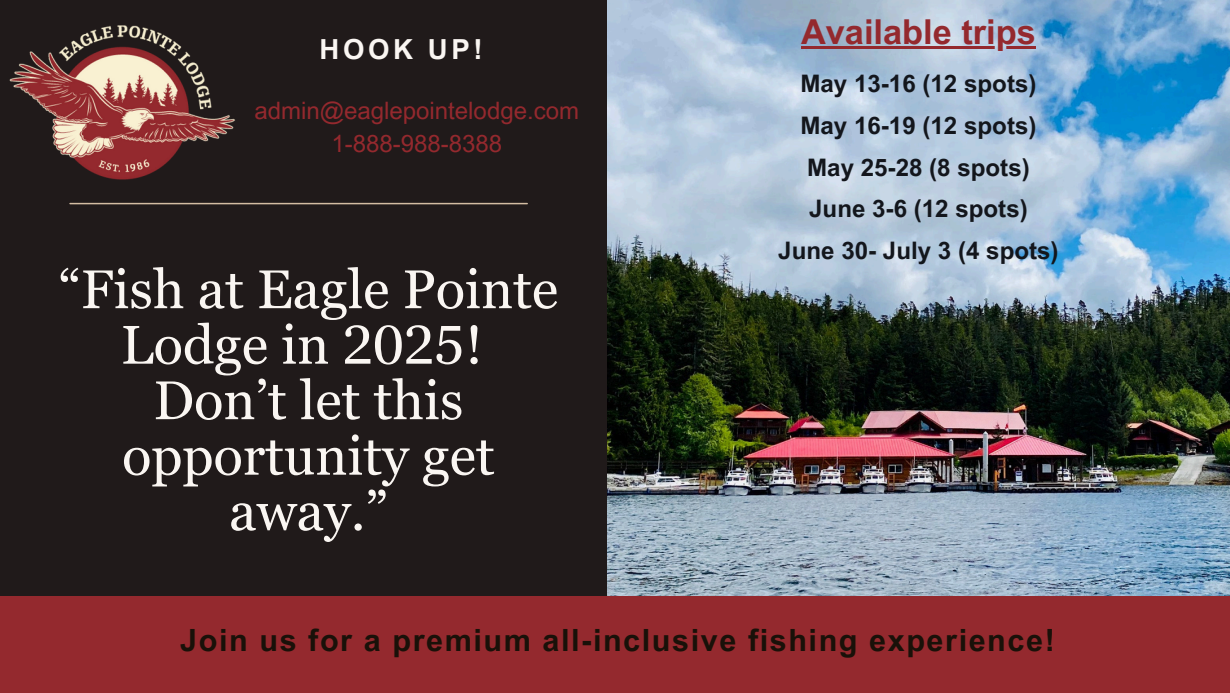
<style>
.page{position:relative;width:1230px;height:693px;background:#201a1a}
.page>*{position:absolute;margin:0;border:0;box-sizing:border-box;transform-origin:0 0}
.t1{font:54.4px/55.5px "Georgia Pro";color:#faf6f2;text-align:center}
.t2{font:700 34.4px "Arial MT Pro";color:#94292e}
.t3{font:700 30.6px "Arial MT Pro";letter-spacing:.05em;color:#191109}
.t4{font:700 27.6px "Arial MT Pro";letter-spacing:.13em;color:#faf6f2}
.t5{font:700 24.1px/41.8px "Arial MT Pro";color:#13161c;text-align:center}
.t6{font:24px "Arial MT Pro";color:#94292e}
</style>
<div class="page">
<hr style="left:70px;top:203px;width:457px;height:1px;background:#d3bda3">
<img style="left:607px;top:0;width:623px;height:597px">
<div style="left:0;top:597px;width:1230px;height:96px;background:#94292e"></div>
<img style="left:9px;top:25px;width:236px;height:180px">
<hr style="left:801px;top:46px;width:235px;height:3px;background:#94292e">
<p class="t4" style="left:320px;top:39px;width:164px">HOOK UP!</p>
<h2 class="t6" style="left:255px;top:102px;width:326px">admin@eaglepointelodge.com</h2>
<p class="t6" style="left:331px;top:135px;width:172px">1-888-988-8388</p>
<h4 class="t1" style="left:59px;top:261px;width:501px">“Fish at Eagle Pointe<br>Lodge in 2025!<br>Don’t let this opportunity get away.”</h4>
<p class="t2" style="left:801px;top:19px;width:236px">Available trips</p>
<p class="t5" style="left:778px;top:66px;width:282px">May 13-16 (12 spots)<br>May 16-19 (12 spots)<br>May 25-28 (8 spots)<br>June 3-6 (12 spots)<br>June 30- July 3 (4 spots)</p>
<p class="t3" style="left:180px;top:629px;width:876px">Join us for a premium all-inclusive fishing experience!</p>
</div>
